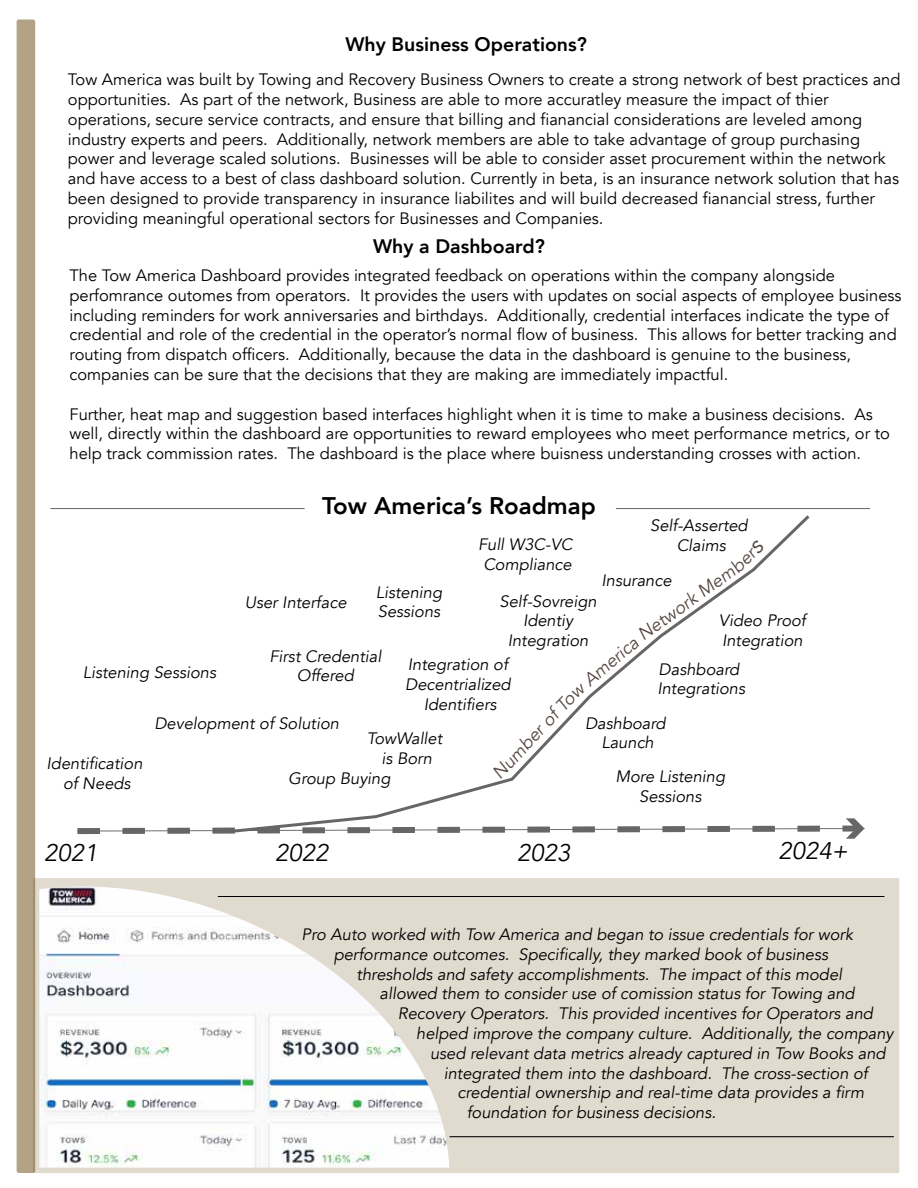
<style>
.page{position:relative;width:918px;height:1188px;background:#fff}
.page>*{position:absolute;margin:0;border:0;box-sizing:border-box;transform-origin:0 0}
.t1{font:800 24px "Avenir";color:#000}
.t2{font:italic 24px "Avenir";color:#000}
.t3{font:800 19.5px "Avenir";color:#000}
.t4{font:italic 18px "Avenir";color:#554640}
.t5{font:16.5px/19.8px "Avenir";color:#000}
.t6{font:italic 16.5px/19.8px "Avenir";color:#000;text-align:center}
.s1{font-size:24px}
</style>
<div class="page">
<div style="left:33px;top:878px;width:866px;height:295px;background:#e1dacf"></div>
<div style="left:17px;top:20px;width:18px;height:1153px;background:#b3a285;border-radius:2px"></div>
<img style="left:39px;top:886px;width:410px;height:282px">
<hr style="left:450px;top:1136px;width:444px;height:1px;background:#000">
<hr style="left:218px;top:896px;width:666px;height:1px;background:#000">
<svg style="left:77px;top:818px;width:788px;height:21px"></svg>
<hr style="left:616px;top:508px;width:254px;height:1px;background:#666">
<hr style="left:50px;top:508px;width:255px;height:1px;background:#666">
<svg style="left:228px;top:515px;width:585px;height:320px"></svg>
<p class="t3" style="left:345px;top:29px;width:243px">Why Business Operations?</p>
<p class="t5" style="left:68px;top:70px;width:834px">Tow America was built by Towing and Recovery Business Owners to create a strong network of best practices and opportunities. As part of the network, Business are able to more accuratley measure the impact of thier operations, secure service contracts, and ensure that billing and fianancial considerations are leveled among industry experts and peers. Additionally, network members are able to take advantage of group purchasing power and leverage scaled solutions. Businesses will be able to consider asset procurement within the network and have access to a best of class dashboard solution. Currently in beta, is an insurance network solution that has been designed to provide transparency in insurance liabilites and will build decreased fianancial stress, further providing meaningful operational sectors for Businesses and Companies.</p>
<p class="t3" style="left:373px;top:231px;width:173px">Why a Dashboard?</p>
<p class="t5" style="left:69px;top:266px;width:834px">The Tow America Dashboard provides integrated feedback on operations within the company alongside perfomrance outomes from operators. It provides the users with updates on social aspects of employee business including reminders for work anniversaries and birthdays. Additionally, credential interfaces indicate the type of credential and role of the credential in the operator’s normal flow of business. This allows for better tracking and routing from dispatch officers. Additionally, because the data in the dashboard is genuine to the business, companies can be sure that the decisions that they are making are immediately impactful.</p>
<p class="t5" style="left:69px;top:404px;width:822px">Further, heat map and suggestion based interfaces highlight when it is time to make a business decisions. As well, directly within the dashboard are opportunities to reward employees who meet performance metrics, or to help track commission rates. The dashboard is the place where buisness understanding crosses with action.</p>
<h1 class="t1" style="left:322px;top:487px;width:275px">Tow America’s Roadmap</h1>
<p class="t6" style="left:650px;top:516px;width:99px">Self-Asserted<br>Claims</p>
<p class="t6" style="left:478px;top:535px;width:96px">Full W3C-VC<br>Compliance</p>
<p class="t4" style="left:726px;top:562px;width:39px;rotate:-44deg">ber<span class="s1">s</span></p>
<p class="t4" style="left:634px;top:628px;width:116px;rotate:-36deg">Network Mem</p>
<p class="t6" style="left:602px;top:571px;width:72px">Insurance</p>
<p class="t6" style="left:376px;top:582px;width:68px;text-align:left">Listening<br>Sessions</p>
<p class="t6" style="left:500px;top:591px;width:99px">Self-Sovreign<br>Identiy<br>Integration</p>
<p class="t6" style="left:245px;top:593px;width:103px">User Interface</p>
<p class="t6" style="left:719px;top:611px;width:88px;text-align:left">Video Proof<br>Integration</p>
<p class="t4" style="left:565px;top:686px;width:86px;rotate:-40deg">w America</p>
<p class="t6" style="left:269px;top:646px;width:114px">First Credential<br>Offered</p>
<p class="t6" style="left:405px;top:655px;width:107px">Integration of<br>Decentrialized<br>Identifiers</p>
<p class="t6" style="left:657px;top:659px;width:89px;text-align:left">Dashboard<br>Integrations</p>
<p class="t6" style="left:83px;top:663px;width:135px">Listening Sessions</p>
<p class="t4" style="left:488px;top:769px;width:113px;rotate:-47deg">Number of To</p>
<p class="t6" style="left:154px;top:713px;width:186px">Development of Solution</p>
<p class="t6" style="left:585px;top:713px;width:82px">Dashboard<br>Launch</p>
<p class="t6" style="left:367px;top:728px;width:77px">TowWallet is Born</p>
<p class="t6" style="left:47px;top:754px;width:97px">Identification of Needs</p>
<p class="t6" style="left:616px;top:767px;width:111px">More Listening<br>Sessions</p>
<p class="t6" style="left:288px;top:768px;width:104px">Group Buying</p>
<h1 class="t2" style="left:44px;top:838px;width:55px">2021</h1>
<h1 class="t2" style="left:275px;top:838px;width:55px">2022</h1>
<h1 class="t2" style="left:517px;top:838px;width:55px">2023</h1>
<h1 class="t2" style="left:778px;top:837px;width:71px">2024+</h1>
<p class="t6" style="left:302px;top:925px;width:553px">Pro Auto worked with Tow America and began to issue credentials for work performance outcomes. Specifically, they marked book of business</p>
<p class="t6" style="left:357px;top:964px;width:487px">thresholds and safety accomplishments. The impact of this model</p>
<p class="t6" style="left:380px;top:984px;width:477px">allowed them to consider use of comission status for Towing and</p>
<p class="t6" style="left:398px;top:1004px;width:477px">Recovery Operators. This provided incentives for Operators and</p>
<p class="t6" style="left:416px;top:1024px;width:479px">helped improve the company culture. Additionally, the company</p>
<p class="t6" style="left:430px;top:1043px;width:457px">used relevant data metrics already captured in Tow Books and</p>
<p class="t6" style="left:444px;top:1063px;width:426px">integrated them into the dashboard. The cross-section of</p>
<p class="t6" style="left:458px;top:1083px;width:408px">credential ownership and real-time data provides a firm</p>
<p class="t6" style="left:467px;top:1103px;width:251px">foundation for business decisions.</p>
</div>
